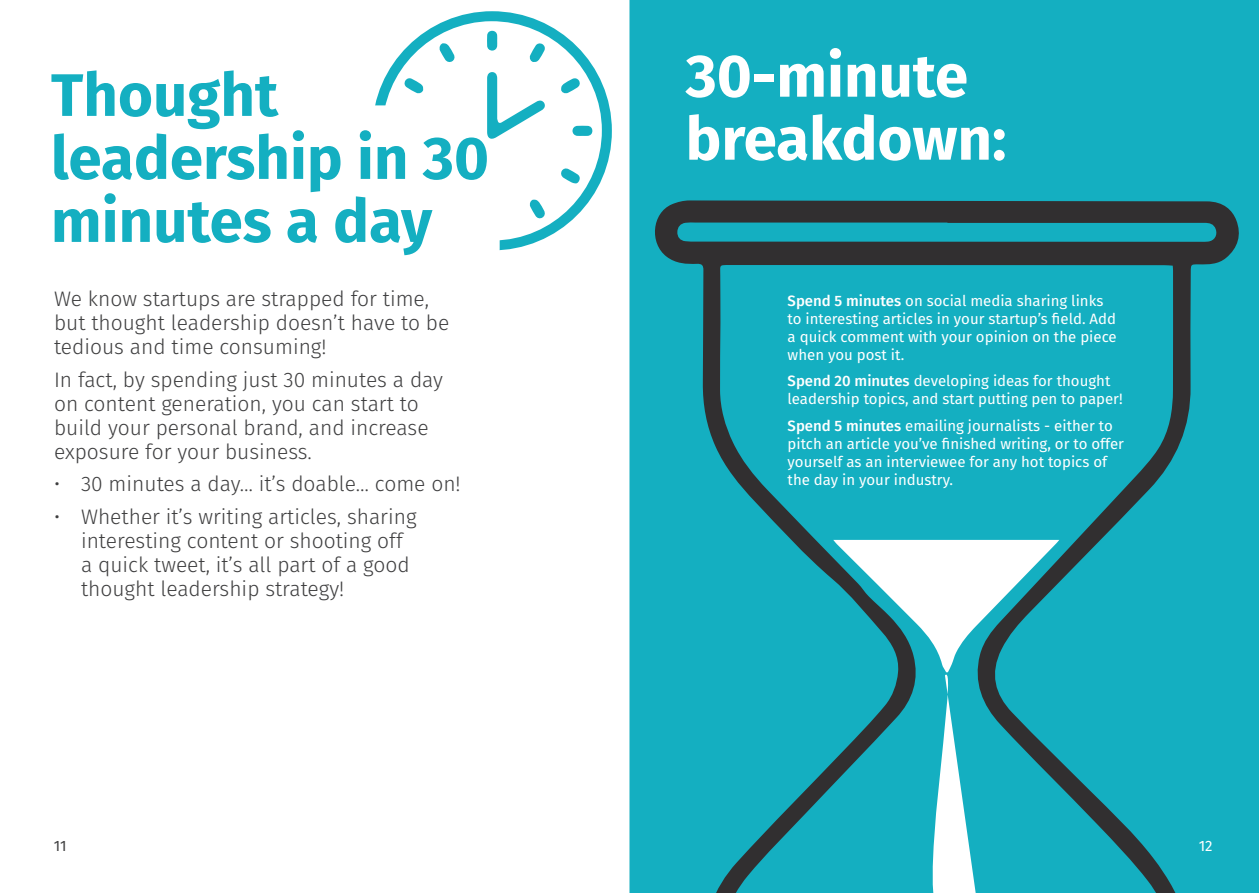
<style>
.page{position:relative;width:1259px;height:893px;background:#fff}
.page>*{position:absolute;margin:0;border:0;box-sizing:border-box;transform-origin:0 0}
.t1{font:700 60px/63px "Fira Sans";color:#14afc1}
.t2{font:700 60px/63px "Fira Sans";color:#fff}
.t3{font:300 21px/24px "Fira Sans";color:#3e3e3f}
.t4{font:15px/18px "Fira Sans";color:#fff}
.t5{font:15px "Fira Sans";color:#3e3e3f}
.s1{font-weight:500}
</style>
<div class="page">
<div style="left:629px;top:0;width:630px;height:893px;background:#14afc1"></div>
<svg style="left:375px;top:11px;width:237px;height:240px"></svg>
<svg style="left:529px;top:200px;width:16px;height:19px"></svg>
<svg style="left:438px;top:43px;width:17px;height:20px"></svg>
<svg style="left:529px;top:43px;width:16px;height:19px"></svg>
<svg style="left:572px;top:126px;width:20px;height:10px"></svg>
<svg style="left:404px;top:78px;width:19px;height:16px"></svg>
<svg style="left:561px;top:78px;width:19px;height:16px"></svg>
<svg style="left:487px;top:31px;width:10px;height:20px"></svg>
<svg style="left:560px;top:168px;width:20px;height:15px"></svg>
<div style="left:49px;top:105px;width:451px;height:154px;background:#fff;border-radius:10px"></div>
<svg style="left:487px;top:72px;width:58px;height:68px"></svg>
<svg style="left:649px;top:200px;width:593px;height:693px;fill:#14afc1"></svg>
<svg style="left:833px;top:540px;width:226px;height:353px"></svg>
<p class="t1" style="left:51px;top:59px;width:440px">Thought leadership in 30 minutes a day</p>
<p class="t3" style="left:54px;top:287px;width:397px">We know startups are strapped for time, but thought leadership doesn’t have to be tedious and time consuming!</p>
<p class="t3" style="left:54px;top:367px;width:390px">In fact, by spending just 30 minutes a day on content generation, you can start to build your personal brand, and increase exposure for your business.</p>
<p class="t3" style="left:54px;top:472px;width:408px">• 30 minutes a day… it’s doable… come on!</p>
<p class="t3" style="left:81px;top:504px;width:337px;text-indent:-27px">• Whether it’s writing articles, sharing interesting content or shooting off a quick tweet, it’s all part of a good thought leadership strategy!</p>
<p class="t2" style="left:685px;top:40px;width:322px">30-minute breakdown:</p>
<p class="t4" style="left:787px;top:291px;width:331px"><span class="s1">Spend 5 minutes</span> on social media sharing links to interesting articles in your startup’s field. Add a quick comment with your opinion on the piece when you post it.</p>
<p class="t4" style="left:787px;top:372px;width:336px"><span class="s1">Spend 20 minutes</span> developing ideas for thought leadership topics, and start putting pen to paper!</p>
<p class="t4" style="left:787px;top:416px;width:338px"><span class="s1">Spend 5 minutes</span> emailing journalists - either to pitch an article you’ve finished writing, or to offer yourself as an interviewee for any hot topics of the day in your industry.</p>
<p class="t5" style="left:54px;top:834px;width:14px">11</p>
<p class="t4" style="left:1198px;top:836px;width:15px">12</p>
</div>
